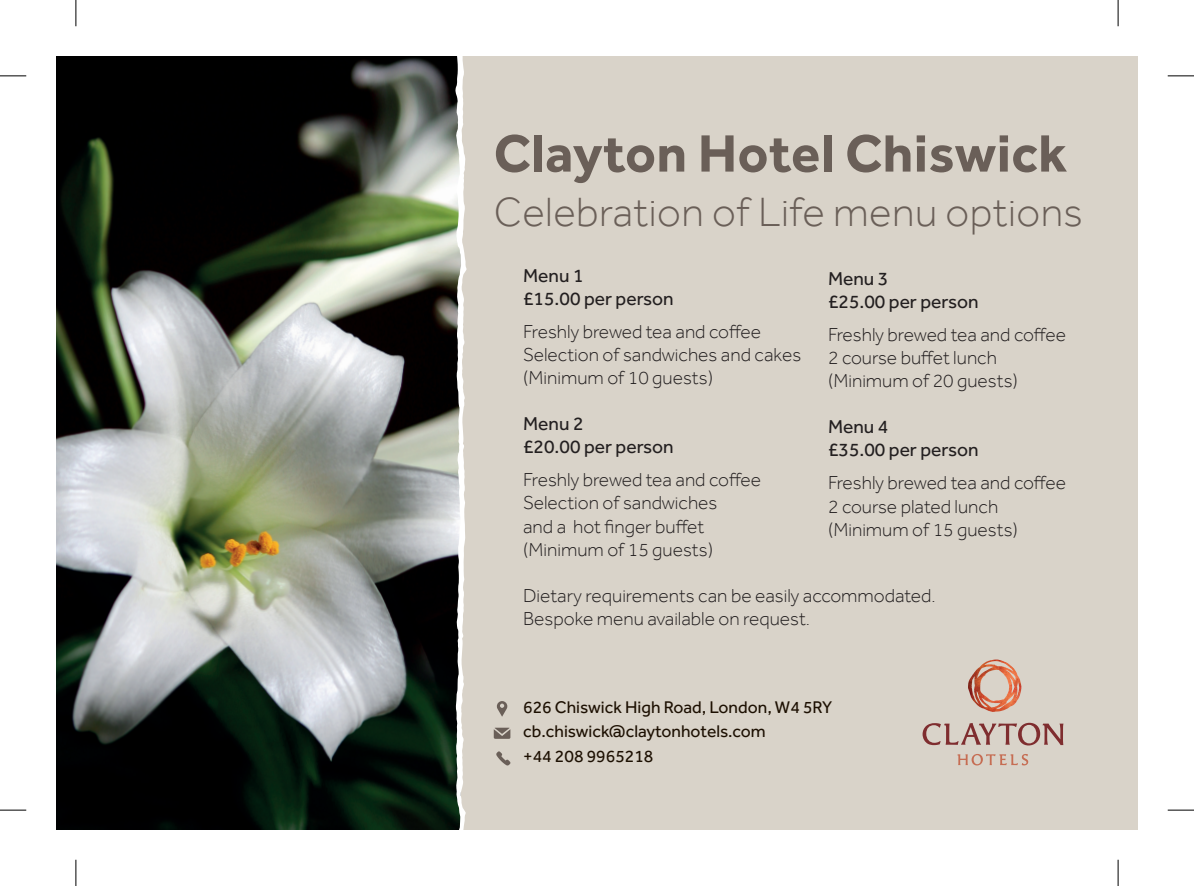
<style>
.page{position:relative;width:1194px;height:886px;background:#fff}
.page>*{position:absolute;margin:0;border:0;box-sizing:border-box;transform-origin:0 0}
.t1{font:700 54.25px "Effra";letter-spacing:.01em;color:#6a5f58}
.t2{font:300 42px "Effra";letter-spacing:.01em;color:#6a5f58}
.t3{font:300 19.25px/23.1px "Effra";color:#231f20}
.t4{font:19.25px/23.1px "Effra";color:#231f20}
.t5{font:17.5px/24.5px "Effra";color:#1d1002}
</style>
<div class="page">
<div style="left:420px;top:56px;width:717px;height:774px;background:#d9d3c9"></div>
<img style="left:56px;top:56px;width:399px;height:774px">
<svg style="left:455px;top:56px;width:11px;height:774px"></svg>
<svg style="left:497px;top:701px;width:10px;height:16px"></svg>
<svg style="left:496px;top:751px;width:14px;height:14px"></svg>
<svg style="left:494px;top:728px;width:16px;height:11px"></svg>
<svg style="left:922px;top:723px;width:141px;height:22px"></svg>
<svg style="left:957px;top:754px;width:71px;height:11px"></svg>
<img style="left:968px;top:659px;width:27px;height:31px">
<svg style="left:0;top:76px;width:26px;height:1px"></svg>
<svg style="left:1167px;top:76px;width:26px;height:1px"></svg>
<svg style="left:0;top:810px;width:26px;height:1px"></svg>
<svg style="left:1167px;top:810px;width:26px;height:1px"></svg>
<svg style="left:76px;top:0;width:1px;height:26px"></svg>
<svg style="left:76px;top:860px;width:1px;height:26px"></svg>
<svg style="left:1117px;top:0;width:1px;height:26px"></svg>
<svg style="left:1117px;top:860px;width:1px;height:26px"></svg>
<h1 class="t1" style="left:494px;top:120px;width:575px">Clayton Hotel Chiswick</h1>
<h2 class="t2" style="left:494px;top:189px;width:590px">Celebration of Life menu options</h2>
<p class="t4" style="left:523px;top:263px;width:152px">Menu 1<br>£15.00 per person</p>
<p class="t3" style="left:523px;top:320px;width:279px">Freshly brewed tea and coffee<br>Selection of sandwiches and cakes (Minimum of 10 guests)</p>
<p class="t4" style="left:523px;top:412px;width:152px">Menu 2<br>£20.00 per person</p>
<p class="t3" style="left:523px;top:468px;width:239px">Freshly brewed tea and coffee<br>Selection of sandwiches<br>and a hot finger buffet (Minimum of 15 guests)</p>
<p class="t3" style="left:523px;top:584px;width:414px">Dietary requirements can be easily accommodated.<br>Bespoke menu available on request.</p>
<p class="t4" style="left:828px;top:267px;width:152px">Menu 3<br>£25.00 per person</p>
<p class="t3" style="left:828px;top:323px;width:239px">Freshly brewed tea and coffee<br>2 course buffet lunch (Minimum of 20 guests)</p>
<p class="t4" style="left:828px;top:415px;width:152px">Menu 4<br>£35.00 per person</p>
<p class="t3" style="left:828px;top:471px;width:239px">Freshly brewed tea and coffee<br>2 course plated lunch (Minimum of 15 guests)</p>
<p class="t5" style="left:523px;top:694px;width:311px">626 Chiswick High Road, London, W4 5RY cb.chiswick@claytonhotels.com<br>+44 208 9965218</p>
</div>
